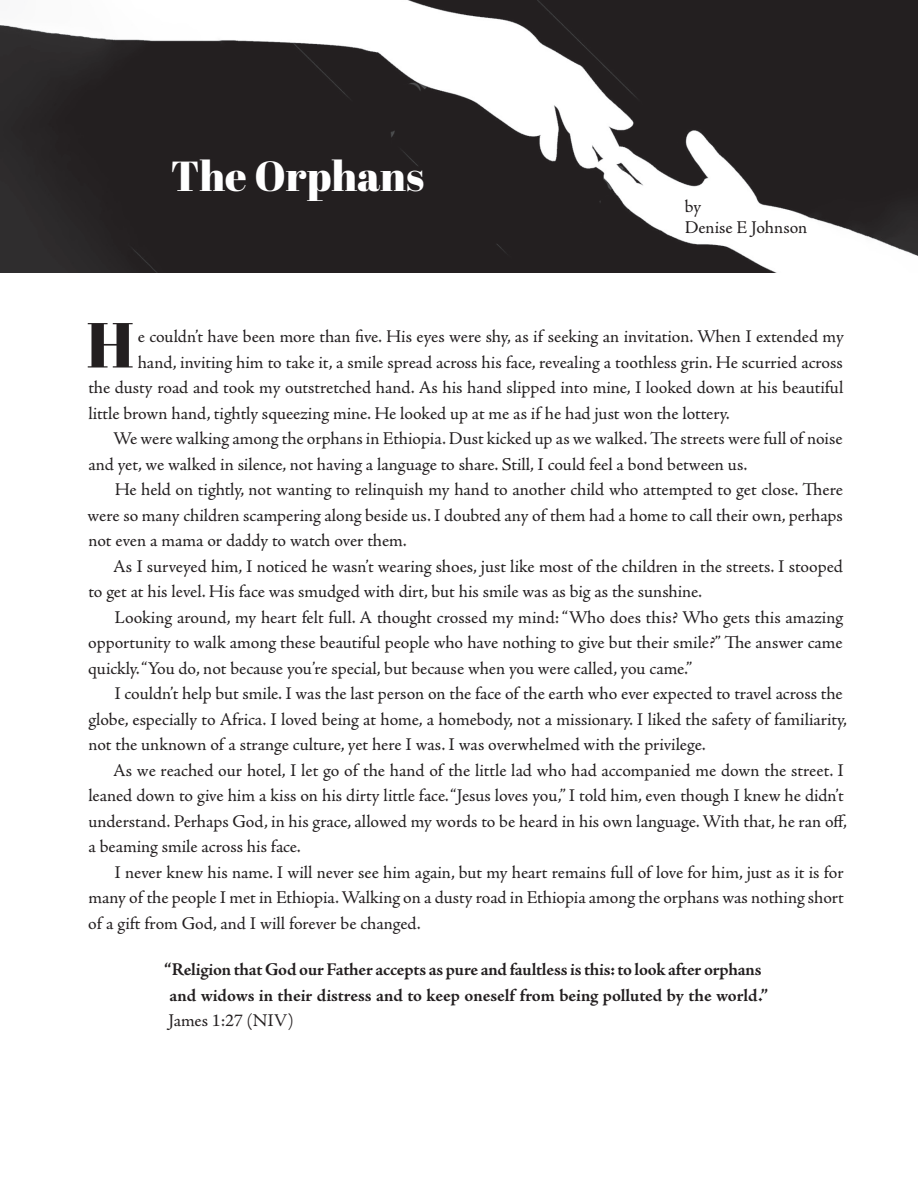
<style>
.page{position:relative;width:918px;height:1188px;background:#fff}
.page>*{position:absolute;margin:0;border:0;box-sizing:border-box;transform-origin:0 0}
.Drop_Cap{font:63.45px "Abril Fatface";color:#231f20}
.HEADLINE{font:42px "Abril Fatface";color:#fff}
.Body_Text{font:18px/25.5px "Adobe Jenson Pro";letter-spacing:-.005em;color:#231f20}
.Drop_Cap-2{font:18px "Adobe Jenson Pro";letter-spacing:-.005em;color:#231f20}
.t1{font:700 18px/25.5px "Adobe Jenson Pro";letter-spacing:-.01em;color:#231f20}
.Quote-Reference{font:18px/21px "Adobe Jenson Pro";color:#231f20}
.s1{font-weight:400}
</style>
<div class="page">
<img style="left:0;top:0;width:918px;height:272px">
<p class="HEADLINE" style="left:171px;top:147px;width:255px">The Orphans</p>
<p class="Quote-Reference" style="left:685px;top:196px;width:124px">by<br>Denise E Johnson</p>
<p class="Drop_Cap" style="left:86px;top:300px;width:49px">H</p>
<p class="Drop_Cap-2" style="left:138px;top:326px;width:708px">e couldn’t have been more than five. His eyes were shy, as if seeking an invitation. When I extended my</p>
<p class="Drop_Cap-2" style="left:138px;top:352px;width:707px">hand, inviting him to take it, a smile spread across his face, revealing a toothless grin. He scurried across</p>
<p class="Drop_Cap-2" style="left:88px;top:377px;width:756px">the dusty road and took my outstretched hand. As his hand slipped into mine, I looked down at his beautiful</p>
<p class="Drop_Cap-2" style="left:88px;top:403px;width:643px">little brown hand, tightly squeezing mine. He looked up at me as if he had just won the lottery.</p>
<p class="Body_Text" style="left:89px;top:426px;width:756px;text-indent:25px">We were walking among the orphans in Ethiopia. Dust kicked up as we walked. The streets were full of noise and yet, we walked in silence, not having a language to share. Still, I could feel a bond between us.</p>
<p class="Body_Text" style="left:88px;top:477px;width:757px;text-align:justify;text-indent:27px">He held on tightly, not wanting to relinquish my hand to another child who attempted to get close. There were so many children scampering along beside us. I doubted any of them had a home to call their own, perhaps not even a mama or daddy to watch over them.</p>
<p class="Body_Text" style="left:88px;top:553px;width:756px;text-indent:25px">As I surveyed him, I noticed he wasn’t wearing shoes, just like most of the children in the streets. I stooped to get at his level. His face was smudged with dirt, but his smile was as big as the sunshine.</p>
<p class="Body_Text" style="left:88px;top:604px;width:756px;text-align:justify;text-indent:26px">Looking around, my heart felt full. A thought crossed my mind: “Who does this? Who gets this amazing opportunity to walk among these beautiful people who have nothing to give but their smile?” The answer came quickly. “You do, not because you’re special, but because when you were called, you came.”</p>
<p class="Body_Text" style="left:88px;top:681px;width:760px;text-indent:26px">I couldn’t help but smile. I was the last person on the face of the earth who ever expected to travel across the globe, especially to Africa. I loved being at home, a homebody, not a missionary. I liked the safety of familiarity, not the unknown of a strange culture, yet here I was. I was overwhelmed with the privilege.</p>
<p class="Body_Text" style="left:88px;top:757px;width:760px;text-indent:25px">As we reached our hotel, I let go of the hand of the little lad who had accompanied me down the street. I leaned down to give him a kiss on his dirty little face. “Jesus loves you,” I told him, even though I knew he didn’t understand. Perhaps God, in his grace, allowed my words to be heard in his own language. With that, he ran off, a beaming smile across his face.</p>
<p class="Body_Text" style="left:88px;top:859px;width:757px;text-align:justify;text-indent:26px">I never knew his name. I will never see him again, but my heart remains full of love for him, just as it is for many of the people I met in Ethiopia. Walking on a dusty road in Ethiopia among the orphans was nothing short of a gift from God, and I will forever be changed.</p>
<p class="t1" style="left:164px;top:957px;width:605px">“Religion that God our Father accepts as pure and faultless is this: to look after orphans and widows in their distress and to keep oneself from being polluted by the world.”<br><span class="s1">James 1:27 (NIV)</span></p>
</div>
